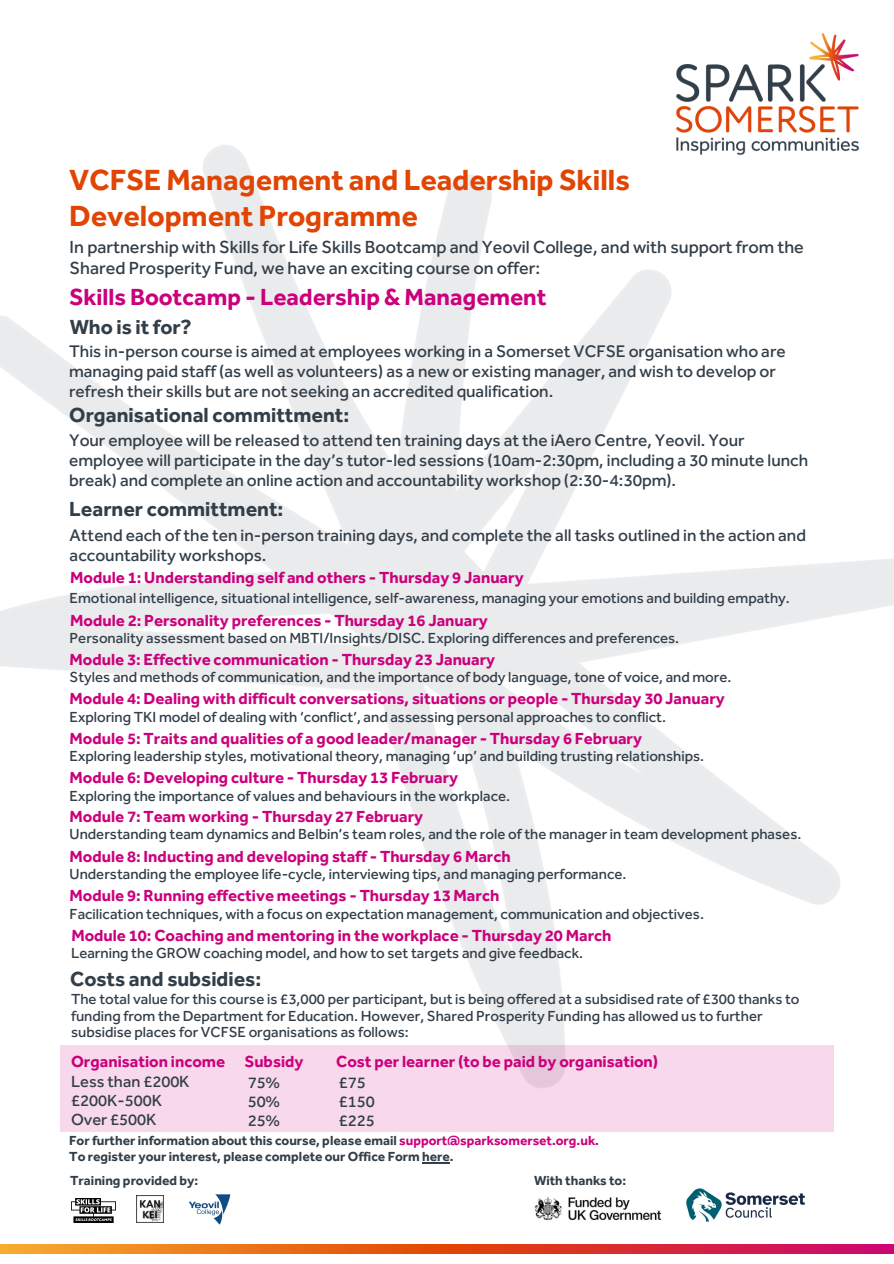
<style>
.page{position:relative;width:894px;height:1264px;background:#fff}
.page>*{position:absolute;margin:0;border:0;box-sizing:border-box;transform-origin:0 0}
.t1{font:700 30px/36px "Effra";color:#e14504}
.t2{font:700 24px "Effra";color:#cb007c}
.t3{font:700 21px "Effra";color:#323e48}
.t4{font:500 18px/21.3px "Effra";color:#323e48}
.t5{font:500 17.25px/20.2px "Effra";color:#323e48}
.t6{font:700 16.5px "Effra";color:#cb007c}
.t7{font:500 16.5px/19.2px "Effra";color:#323e48}
.t8{font:500 15px/16.8px "Effra";color:#323e48}
.t9{font:700 13.5px "Effra";color:#323e48}
.s1{color:#cb007c}
</style>
<div class="page">
<svg style="left:0;top:1244px;width:893px;height:9px;background:#e14f2b"></svg>
<img style="left:676px;top:33px;width:184px;height:122px">
<img style="left:534px;top:1197px;width:128px;height:24px">
<img style="left:686px;top:1188px;width:119px;height:34px">
<div style="left:60px;top:1044px;width:773px;height:87px;background:#f7d9eb"></div>
<img style="left:72px;top:1198px;width:44px;height:24px">
<img style="left:137px;top:1195px;width:27px;height:27px">
<img style="left:188px;top:1194px;width:43px;height:30px">
<svg style="left:422px;top:1162px;width:27px;height:1px"></svg>
<h3 class="t1" style="left:69px;top:162px;width:562px">VCFSE Management and Leadership Skills<br>Development Programme</h3>
<h4 class="t4" style="left:70px;top:236px;width:735px">In partnership with Skills for Life Skills Bootcamp and Yeovil College, and with support from the<br>Shared Prosperity Fund, we have an exciting course on offer:</h4>
<h3 class="t2" style="left:69px;top:283px;width:478px">Skills Bootcamp - Leadership &amp; Management</h3>
<h4 class="t3" style="left:70px;top:314px;width:124px">Who is it for?</h4>
<h4 class="t5" style="left:69px;top:341px;width:717px">This in-person course is aimed at employees working in a Somerset VCFSE organisation who are managing paid staff (as well as volunteers) as a new or existing manager, and wish to develop or refresh their skills but are not seeking an accredited qualification.</h4>
<p class="t3" style="left:69px;top:402px;width:281px">Organisational committment:</p>
<h4 class="t5" style="left:69px;top:430px;width:740px">Your employee will be released to attend ten training days at the iAero Centre, Yeovil. Your employee will participate in the day’s tutor-led sessions (10am-2:30pm, including a 30 minute lunch break) and complete an online action and accountability workshop (2:30-4:30pm).</h4>
<p class="t3" style="left:69px;top:496px;width:216px">Learner committment:</p>
<h4 class="t5" style="left:70px;top:525px;width:737px">Attend each of the ten in-person training days, and complete the all tasks outlined in the action and accountability workshops.</h4>
<h4 class="t6" style="left:70px;top:567px;width:455px">Module 1: Understanding self and others - Thursday 9 January</h4>
<h4 class="t8" style="left:70px;top:589px;width:721px">Emotional intelligence, situational intelligence, self-awareness, managing your emotions and building empathy.</h4>
<p class="t6" style="left:70px;top:611px;width:419px">Module 2: Personality preferences - Thursday 16 January</p>
<h4 class="t8" style="left:70px;top:629px;width:611px">Personality assessment based on MBTI/Insights/DISC. Exploring differences and preferences.</h4>
<p class="t6" style="left:70px;top:649px;width:427px">Module 3: Effective communication - Thursday 23 January</p>
<h3 class="t8" style="left:70px;top:668px;width:663px">Styles and methods of communication, and the importance of body language, tone of voice, and more.</h3>
<p class="t6" style="left:70px;top:688px;width:656px">Module 4: Dealing with difficult conversations, situations or people - Thursday 30 January</p>
<h4 class="t8" style="left:70px;top:708px;width:597px">Exploring TKI model of dealing with ‘conflict’, and assessing personal approaches to conflict.</h4>
<h4 class="t6" style="left:70px;top:728px;width:573px">Module 5: Traits and qualities of a good leader/manager - Thursday 6 February</h4>
<h4 class="t8" style="left:70px;top:747px;width:635px">Exploring leadership styles, motivational theory, managing ‘up’ and building trusting relationships.</h4>
<h4 class="t6" style="left:70px;top:767px;width:390px">Module 6: Developing culture - Thursday 13 February</h4>
<h4 class="t8" style="left:70px;top:787px;width:442px">Exploring the importance of values and behaviours in the workplace.</h4>
<h4 class="t6" style="left:70px;top:807px;width:355px">Module 7: Team working - Thursday 27 February</h4>
<p class="t8" style="left:70px;top:825px;width:733px">Understanding team dynamics and Belbin’s team roles, and the role of the manager in team development phases.</p>
<p class="t6" style="left:70px;top:846px;width:442px">Module 8: Inducting and developing staff - Thursday 6 March</p>
<p class="t8" style="left:70px;top:866px;width:558px">Understanding the employee life-cycle, interviewing tips, and managing performance.</p>
<p class="t6" style="left:70px;top:886px;width:431px">Module 9: Running effective meetings - Thursday 13 March</p>
<p class="t8" style="left:70px;top:905px;width:635px">Facilication techniques, with a focus on expectation management, communication and objectives.</p>
<p class="t6" style="left:71px;top:925px;width:541px">Module 10: Coaching and mentoring in the workplace - Thursday 20 March</p>
<p class="t8" style="left:71px;top:945px;width:513px">Learning the GROW coaching model, and how to set targets and give feedback.</p>
<p class="t8" style="left:71px;top:990px;width:729px">The total value for this course is £3,000 per participant, but is being offered at a subsidised rate of £300 thanks to funding from the Department for Education. However, Shared Prosperity Funding has allowed us to further subsidise places for VCFSE organisations as follows:</p>
<p class="t3" style="left:70px;top:966px;width:193px">Costs and subsidies:</p>
<h4 class="t6" style="left:71px;top:1051px;width:155px">Organisation income</h4>
<p class="t6" style="left:244px;top:1051px;width:60px">Subsidy</p>
<h4 class="t6" style="left:336px;top:1051px;width:323px">Cost per learner (to be paid by organisation)</h4>
<p class="t7" style="left:71px;top:1071px;width:120px">Less than £200K £200K-500K<br>Over £500K</p>
<h4 class="t7" style="left:248px;top:1072px;width:33px;text-align:justify">75% 50% 25%</h4>
<p class="t7" style="left:338px;top:1072px;width:37px">£75 £150 £225</p>
<p class="t9" style="left:69px;top:1132px;width:531px">For further information about this course, please email <span class="s1">support@sparksomerset.org.uk.</span></p>
<h4 class="t9" style="left:69px;top:1148px;width:386px">To register your interest, please complete our Office Form here.</h4>
<p class="t9" style="left:70px;top:1172px;width:130px">Training provided by:</p>
<h4 class="t9" style="left:534px;top:1172px;width:94px">With thanks to:</h4>
</div>
